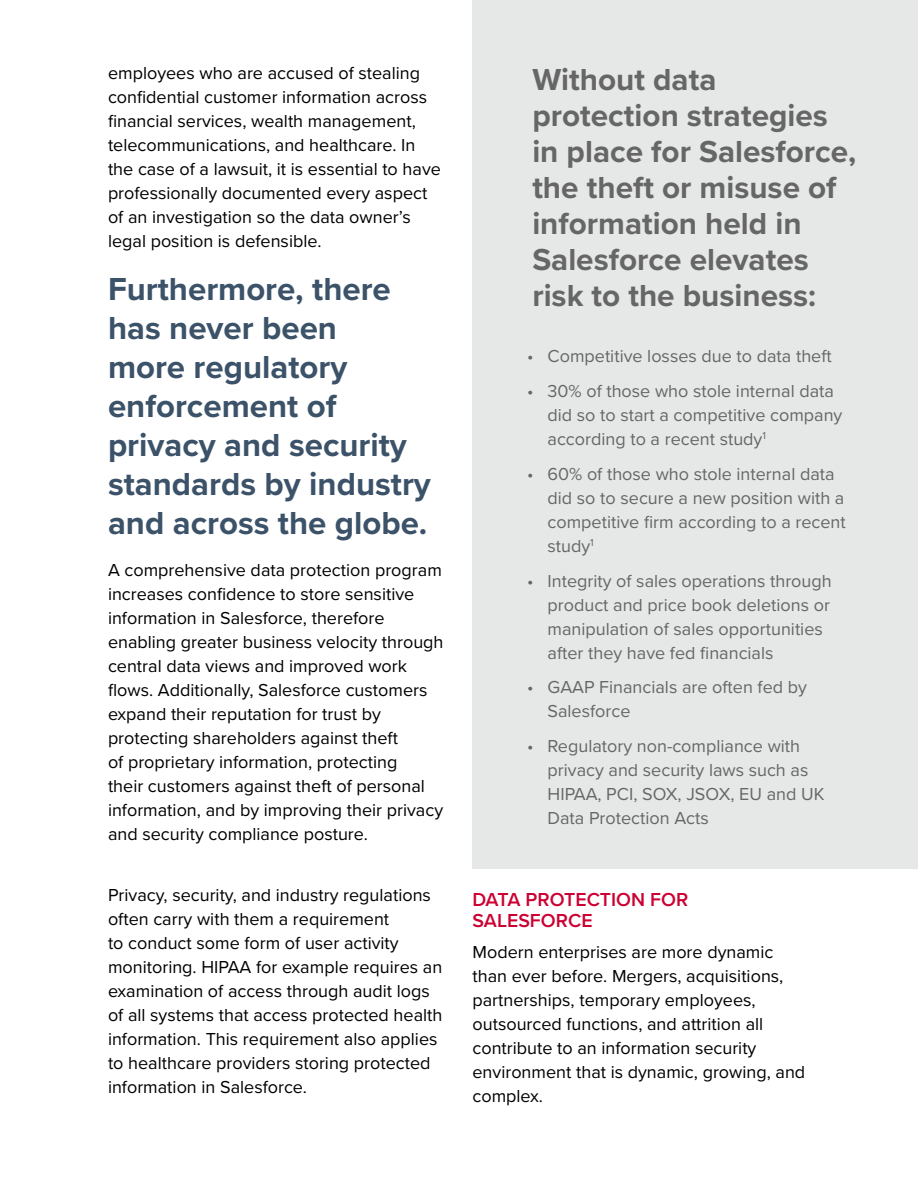
<style>
.page{position:relative;width:918px;height:1188px;background:#fff}
.page>*{position:absolute;margin:0;border:0;box-sizing:border-box;transform-origin:0 0}
.t1{font:700 33px/39px "Proxima Nova";color:#3b5269}
.t2{font:700 31.5px/36px "Proxima Nova";color:#666}
.t3{font:600 19.5px/21px "Proxima Nova";color:#c03}
.t4{font:18px/24px "Proxima Nova";color:#000}
.t5{font:18px/24px "Proxima Nova";color:#666}
</style>
<div class="page">
<div style="left:472px;top:0;width:446px;height:868px;background:#e6e8e8"></div>
<p class="t4" style="left:108px;top:60px;width:334px">employees who are accused of stealing confidential customer information across financial services, wealth management, telecommunications, and healthcare. In the case of a lawsuit, it is essential to have professionally documented every aspect of an investigation so the data owner’s legal position is defensible.</p>
<h1 class="t1" style="left:108px;top:269px;width:324px">Furthermore, there has never been<br>more regulatory enforcement of privacy and security standards by industry and across the globe.</h1>
<p class="t4" style="left:108px;top:557px;width:337px">A comprehensive data protection program increases confidence to store sensitive information in Salesforce, therefore enabling greater business velocity through central data views and improved work flows. Additionally, Salesforce customers expand their reputation for trust by protecting shareholders against theft<br>of proprietary information, protecting<br>their customers against theft of personal information, and by improving their privacy and security compliance posture.</p>
<h2 class="t2" style="left:532px;top:60px;width:325px">Without data protection strategies in place for Salesforce, the theft or misuse of information held in<br>Salesforce elevates risk to the business:</h2>
<p class="t5" style="left:527px;top:343px;width:306px">• Competitive losses due to data theft</p>
<p class="t5" style="left:548px;top:378px;width:296px;text-indent:-20px">• 30% of those who stole internal data did so to start a competitive company according to a recent study<sup>1</sup></p>
<p class="t5" style="left:548px;top:461px;width:300px;text-indent:-20px">• 60% of those who stole internal data did so to secure a new position with a competitive firm according to a recent study<sup>1</sup></p>
<p class="t5" style="left:548px;top:568px;width:286px;text-indent:-20px">• Integrity of sales operations through product and price book deletions or manipulation of sales opportunities after they have fed financials</p>
<p class="t5" style="left:548px;top:675px;width:261px;text-indent:-20px">• GAAP Financials are often fed by<br>Salesforce</p>
<p class="t5" style="left:548px;top:733px;width:279px;text-indent:-20px">• Regulatory non-compliance with privacy and security laws such as<br>HIPAA, PCI, SOX, JSOX, EU and UK<br>Data Protection Acts</p>
<p class="t4" style="left:108px;top:882px;width:336px">Privacy, security, and industry regulations often carry with them a requirement<br>to conduct some form of user activity monitoring. HIPAA for example requires an examination of access through audit logs of all systems that access protected health information. This requirement also applies to healthcare providers storing protected information in Salesforce.</p>
<p class="t3" style="left:472px;top:889px;width:217px">DATA PROTECTION FOR<br>SALESFORCE</p>
<p class="t4" style="left:472px;top:939px;width:334px">Modern enterprises are more dynamic than ever before. Mergers, acquisitions, partnerships, temporary employees, outsourced functions, and attrition all contribute to an information security environment that is dynamic, growing, and complex.</p>
</div>
